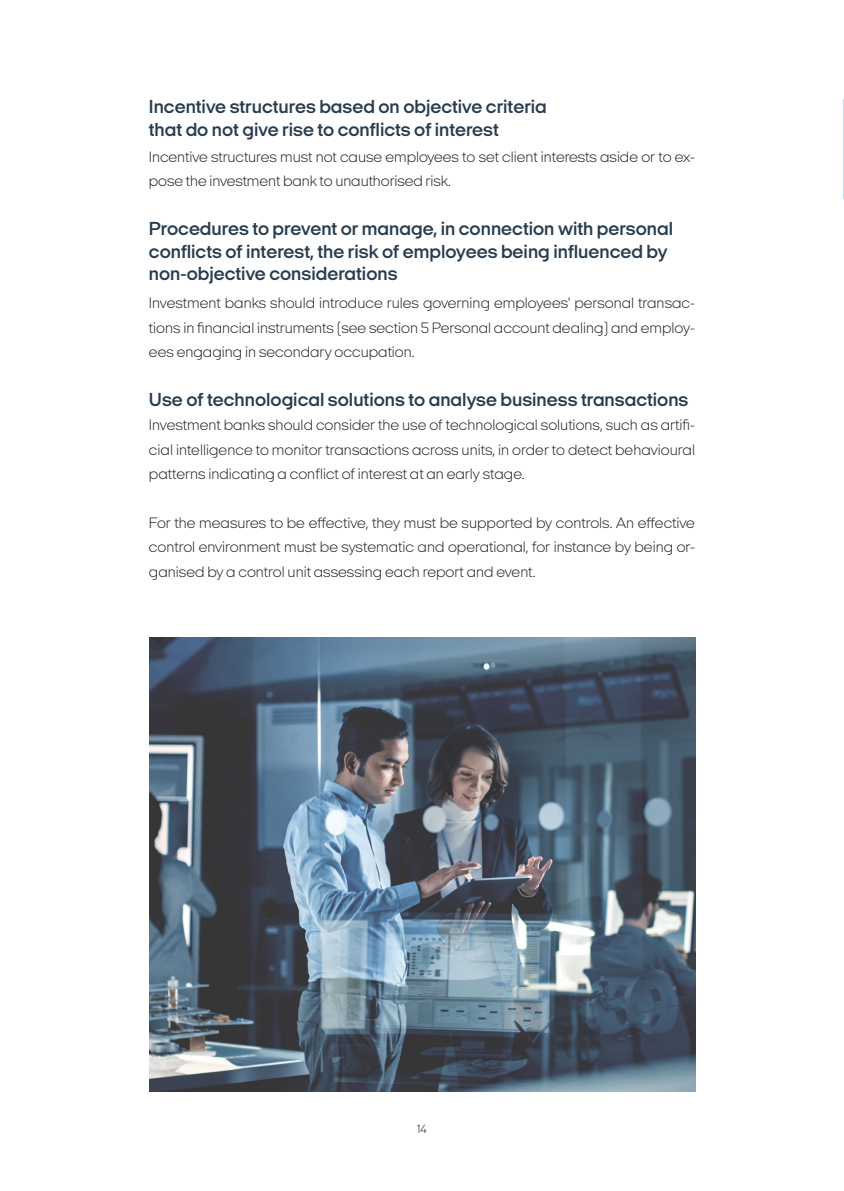
<style>
.page{position:relative;width:844px;height:1191px;background:#fff}
.page>*{position:absolute;margin:0;border:0;box-sizing:border-box;transform-origin:0 0}
.t1{font:600 19.25px/22.8px "Italian Plate No 2 Expanded";color:#273c4e}
.t2{font:200 15.4px/24.3px "Italian Plate No 2 Expanded";color:#1d1d1b;text-align:justify}
.t3{font:200 12.25px "Italian Plate No 2 Expanded";color:#1d1d1b}
</style>
<div class="page">
<hr style="left:843px;top:99px;width:1px;height:99px;background:#c2d9df">
<img style="left:150px;top:637px;width:545px;height:454px">
<p class="t1" style="left:149px;top:95px;width:399px">Incentive structures based on objective criteria that do not give rise to conflicts of interest</p>
<p class="t2" style="left:149px;top:144px;width:547px">Incentive structures must not cause employees to set client interests aside or to ex&shy;pose the investment bank to unauthorised risk.</p>
<p class="t1" style="left:149px;top:217px;width:525px">Procedures to prevent or manage, in connection with personal conflicts of interest, the risk of employees being influenced by non-objective considerations</p>
<p class="t2" style="left:149px;top:291px;width:547px">Investment banks should introduce rules governing employees' personal transac&shy;tions in financial instruments (see section 5 Personal account dealing) and employ&shy;ees engaging in secondary occupation.</p>
<p class="t1" style="left:149px;top:388px;width:541px">Use of technological solutions to analyse business transactions</p>
<p class="t2" style="left:149px;top:413px;width:547px">Investment banks should consider the use of technological solutions, such as artifi&shy;cial intelligence to monitor transactions across units, in order to detect behavioural patterns indicating a conflict of interest at an early stage.</p>
<p class="t2" style="left:149px;top:510px;width:547px">For the measures to be effective, they must be supported by controls. An effective control environment must be systematic and operational, for instance by being or&shy;ganised by a control unit assessing each report and event.</p>
<p class="t3" style="left:417px;top:1122px;width:11px">14</p>
</div>
